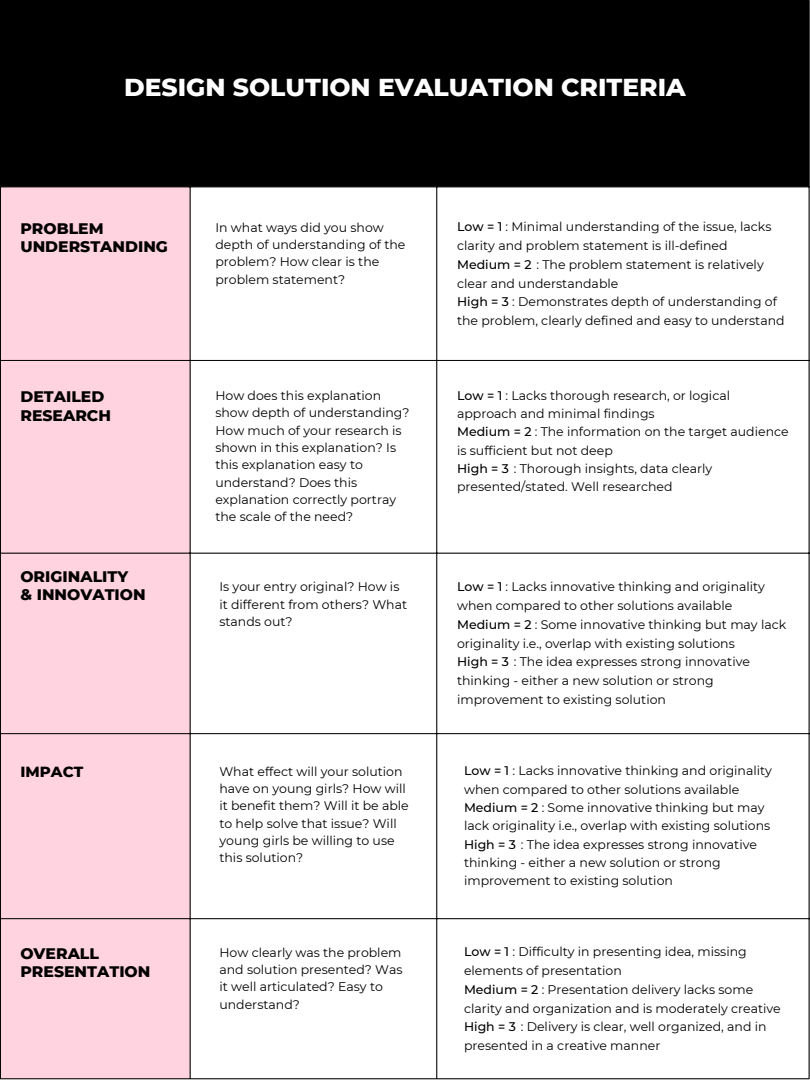
<style>
.page{position:relative;width:810px;height:1080px;background:#fff}
.page>*{position:absolute;margin:0;border:0;box-sizing:border-box;transform-origin:0 0}
.t1{font:800 25px "Montserrat";color:#fff}
.t2{font:800 15.62px/18.2px "Montserrat";color:#000}
.t3{font:800 15px "Montserrat";color:#000}
.t4{font:12.5px/17.4px "Montserrat";color:#000}
.s1{font-weight:500}
</style>
<div class="page">
<div style="left:1px;top:1px;width:808px;height:185px;background:#000"></div>
<div style="left:1px;top:187px;width:189px;height:891px;background:#ffd3e0"></div>
<svg style="left:191px;top:187px;width:618px;height:173px"></svg>
<hr style="left:0;top:1px;width:1px;height:1077px;background:#000">
<hr style="left:190px;top:1px;width:1px;height:1077px;background:#000">
<hr style="left:436px;top:1px;width:1px;height:1077px;background:#000">
<hr style="left:809px;top:1px;width:1px;height:1077px;background:#000">
<hr style="left:0;top:0;width:810px;height:1px;background:#000">
<hr style="left:0;top:186px;width:810px;height:1px;background:#000">
<hr style="left:0;top:360px;width:810px;height:1px;background:#000">
<hr style="left:0;top:553px;width:810px;height:1px;background:#000">
<hr style="left:0;top:733px;width:810px;height:1px;background:#000">
<hr style="left:0;top:918px;width:810px;height:1px;background:#000">
<hr style="left:0;top:1078px;width:810px;height:1px;background:#000">
<h1 class="t1" style="left:124px;top:71px;width:563px">DESIGN SOLUTION EVALUATION CRITERIA</h1>
<p class="t2" style="left:20px;top:219px;width:149px">PROBLEM<br>UNDERSTANDING</p>
<p class="t4" style="left:215px;top:218px;width:192px">In what ways did you show depth of understanding of the problem? How clear is the problem statement?</p>
<p class="t4" style="left:457px;top:217px;width:329px;line-height:18.8px"><span class="s1">Low = 1</span> : Minimal understanding of the issue, lacks clarity and problem statement is ill-defined<br><span class="s1">Medium = 2</span> : The problem statement is relatively clear and understandable<br><span class="s1">High = 3</span> : Demonstrates depth of understanding of the problem, clearly defined and easy to understand</p>
<p class="t2" style="left:20px;top:388px;width:92px">DETAILED<br>RESEARCH</p>
<p class="t4" style="left:215px;top:387px;width:196px">How does this explanation show depth of understanding?<br>How much of your research is shown in this explanation? Is this explanation easy to understand? Does this explanation correctly portray the scale of the need?</p>
<p class="t4" style="left:457px;top:386px;width:333px;line-height:18.2px"><span class="s1">Low = 1</span> : Lacks thorough research, or logical approach and minimal findings<br><span class="s1">Medium = 2</span> : The information on the target audience is sufficient but not deep<br><span class="s1">High = 3</span> : Thorough insights, data clearly presented/stated. Well researched</p>
<p class="t2" style="left:20px;top:567px;width:127px">ORIGINALITY<br>&amp; INNOVATION</p>
<p class="t4" style="left:219px;top:578px;width:189px">Is your entry original? How is it different from others? What stands out?</p>
<p class="t4" style="left:457px;top:577px;width:331px;line-height:18.8px"><span class="s1">Low = 1</span> : Lacks innovative thinking and originality when compared to other solutions available <span class="s1">Medium = 2</span> : Some innovative thinking but may lack originality i.e., overlap with existing solutions<br><span class="s1">High = 3</span> : The idea expresses strong innovative thinking - either a new solution or strong improvement to existing solution</p>
<p class="t3" style="left:20px;top:763px;width:64px">IMPACT</p>
<p class="t4" style="left:219px;top:762px;width:191px">What effect will your solution have on young girls? How will it benefit them? Will it be able to help solve that issue? Will young girls be willing to use this solution?</p>
<p class="t4" style="left:464px;top:762px;width:309px;line-height:18.2px"><span class="s1">Low = 1</span> : Lacks innovative thinking and originality when compared to other solutions available <span class="s1">Medium = 2</span> : Some innovative thinking but may lack originality i.e., overlap with existing solutions <span class="s1">High = 3</span> : The idea expresses strong innovative thinking - either a new solution or strong improvement to existing solution</p>
<p class="t2" style="left:20px;top:944px;width:131px">OVERALL<br>PRESENTATION</p>
<p class="t4" style="left:219px;top:943px;width:185px">How clearly was the problem and solution presented? Was it well articulated? Easy to understand?</p>
<p class="t4" style="left:464px;top:942px;width:318px;line-height:18.8px"><span class="s1">Low = 1</span> : Difficulty in presenting idea, missing elements of presentation<br><span class="s1">Medium = 2</span> : Presentation delivery lacks some clarity and organization and is moderately creative <span class="s1">High = 3</span> : Delivery is clear, well organized, and in presented in a creative manner</p>
</div>
